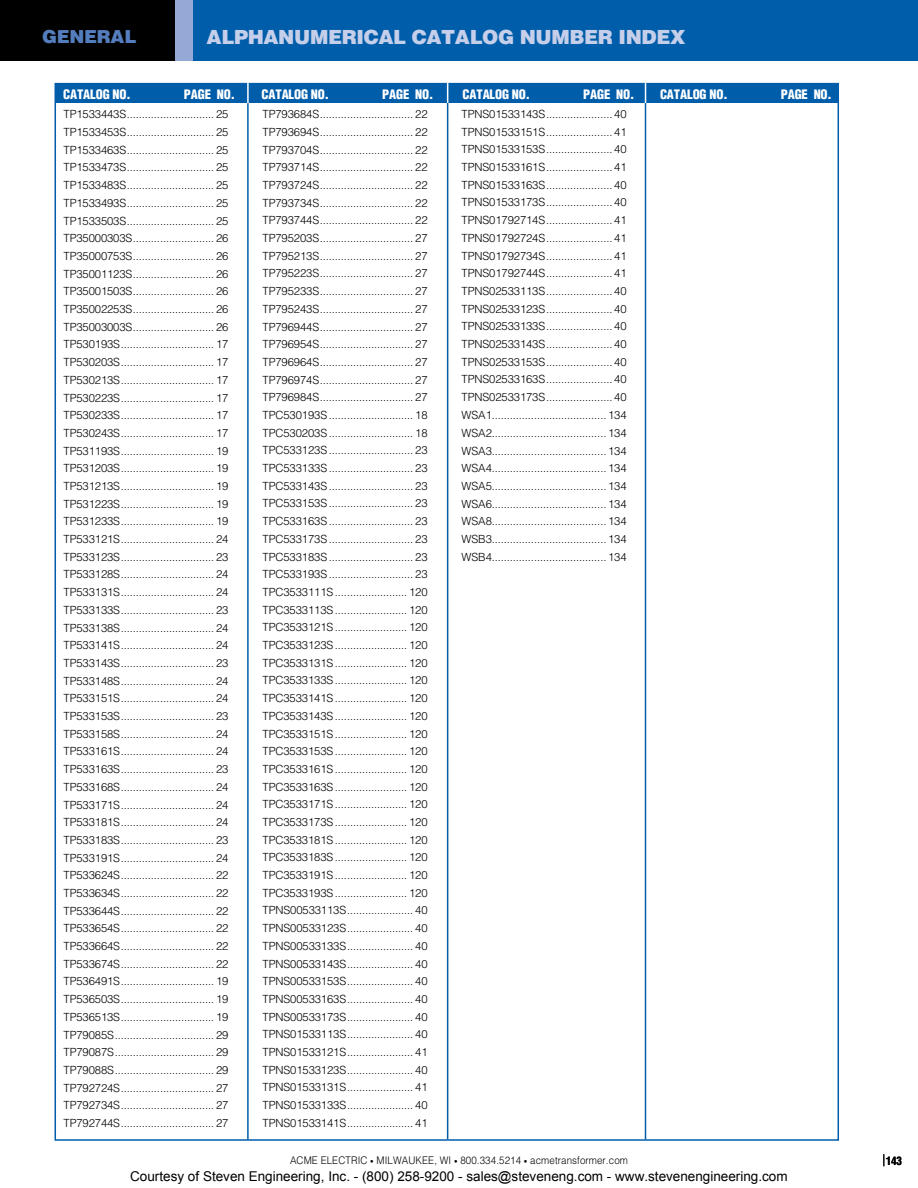
<style>
.page{position:relative;width:918px;height:1188px;background:#fff}
.page>*{position:absolute;margin:0;border:0;box-sizing:border-box;transform-origin:0 0}
.t1{font:900 19.5px "Helvetica";letter-spacing:-.02em;color:#c6cfe9}
.t2{font:900 18px "Helvetica";letter-spacing:-.015em;color:#547dbd}
.t3{font:13.5px "Arial";color:#000}
.t4{font:900 condensed 12.75px "Helvetica";letter-spacing:-.01em;color:#fff}
.t5{font:300 11.25px/17.7px "Helvetica";letter-spacing:-.01em;color:#000;text-align:justify}
.t6{font:700 condensed 11.25px "Helvetica";color:#000}
.t7{font:300 10.5px "Helvetica";letter-spacing:.01em;color:#000;scale:.93 1}
.s1{font-size:7.5px}
</style>
<div class="page">
<svg style="left:883px;top:1154px;width:1px;height:12px"></svg>
<div style="left:190px;top:0;width:728px;height:61px;background:#005daa"></div>
<div style="left:0;top:0;width:189px;height:61px;background:#000"></div>
<div style="left:176px;top:0;width:17px;height:61px;background:#95a9d6"></div>
<div style="left:55px;top:84px;width:783px;height:19px;background:#005daa"></div>
<hr style="left:447px;top:83px;width:1px;height:1056px;background:#005daa">
<svg style="left:447px;top:83px;width:1px;height:20px"></svg>
<hr style="left:247px;top:84px;width:2px;height:1056px;background:#005daa">
<hr style="left:247px;top:83px;width:2px;height:20px;background:#fff">
<hr style="left:645px;top:83px;width:1px;height:1056px;background:#005daa">
<svg style="left:645px;top:83px;width:1px;height:20px"></svg>
<h2 class="t2" style="left:42px;top:25px;width:96px">GENERAL</h2>
<h1 class="t1" style="left:207px;top:24px;width:403px">E ECTRICAL CONNECTION DIAGRAMS</h1>
<h1 class="t1" style="left:207px;top:24px;width:480px">ALPHANUMERICAL CATALOG NUMBER INDEX</h1>
<p class="t4" style="left:63px;top:86px;width:69px">CATALOG NO.</p>
<p class="t4" style="left:184px;top:86px;width:53px">PAGE NO.</p>
<p class="t4" style="left:262px;top:86px;width:69px">CATALOG NO.</p>
<p class="t4" style="left:382px;top:86px;width:53px">PAGE NO.</p>
<p class="t4" style="left:463px;top:86px;width:69px">CATALOG NO.</p>
<p class="t4" style="left:583px;top:86px;width:53px">PAGE NO.</p>
<p class="t4" style="left:660px;top:86px;width:69px">CATALOG NO.</p>
<p class="t4" style="left:781px;top:86px;width:53px">PAGE NO.</p>
<p class="t5" style="left:64px;top:105px;width:167px">TP1533443S............................. 25<br>TP1533453S............................. 25<br>TP1533463S............................. 25<br>TP1533473S............................. 25<br>TP1533483S............................. 25<br>TP1533493S............................. 25<br>TP1533503S............................. 25<br>TP35000303S........................... 26<br>TP35000753S........................... 26<br>TP35001123S........................... 26<br>TP35001503S........................... 26<br>TP35002253S........................... 26<br>TP35003003S........................... 26<br>TP530193S............................... 17<br>TP530203S............................... 17<br>TP530213S............................... 17<br>TP530223S............................... 17<br>TP530233S............................... 17<br>TP530243S............................... 17<br>TP531193S............................... 19<br>TP531203S............................... 19<br>TP531213S............................... 19<br>TP531223S............................... 19<br>TP531233S............................... 19<br>TP533121S............................... 24<br>TP533123S............................... 23<br>TP533128S............................... 24<br>TP533131S............................... 24<br>TP533133S............................... 23<br>TP533138S............................... 24<br>TP533141S............................... 24<br>TP533143S............................... 23<br>TP533148S............................... 24<br>TP533151S............................... 24<br>TP533153S............................... 23<br>TP533158S............................... 24<br>TP533161S............................... 24<br>TP533163S............................... 23<br>TP533168S............................... 24<br>TP533171S............................... 24<br>TP533181S............................... 24<br>TP533183S............................... 23<br>TP533191S............................... 24<br>TP533624S............................... 22<br>TP533634S............................... 22<br>TP533644S............................... 22<br>TP533654S............................... 22<br>TP533664S............................... 22<br>TP533674S............................... 22<br>TP536491S............................... 19<br>TP536503S............................... 19<br>TP536513S............................... 19<br>TP79085S................................. 29<br>TP79087S................................. 29<br>TP79088S................................. 29<br>TP792724S............................... 27<br>TP792734S............................... 27<br>TP792744S............................... 27</p>
<p class="t5" style="left:263px;top:105px;width:167px">TP793684S............................... 22<br>TP793694S............................... 22<br>TP793704S............................... 22<br>TP793714S............................... 22<br>TP793724S............................... 22<br>TP793734S............................... 22<br>TP793744S............................... 22<br>TP795203S............................... 27<br>TP795213S............................... 27<br>TP795223S............................... 27<br>TP795233S............................... 27<br>TP795243S............................... 27<br>TP796944S............................... 27<br>TP796954S............................... 27<br>TP796964S............................... 27<br>TP796974S............................... 27<br>TP796984S............................... 27<br>TPC530193S ............................ 18<br>TPC530203S ............................ 18<br>TPC533123S ............................ 23<br>TPC533133S ............................ 23<br>TPC533143S ............................ 23<br>TPC533153S ............................ 23<br>TPC533163S ............................ 23<br>TPC533173S ............................ 23<br>TPC533183S ............................ 23<br>TPC533193S ............................ 23<br>TPC3533111S........................ 120<br>TPC3533113S........................ 120<br>TPC3533121S........................ 120<br>TPC3533123S........................ 120<br>TPC3533131S........................ 120<br>TPC3533133S........................ 120<br>TPC3533141S........................ 120<br>TPC3533143S........................ 120<br>TPC3533151S........................ 120<br>TPC3533153S........................ 120<br>TPC3533161S........................ 120<br>TPC3533163S........................ 120<br>TPC3533171S........................ 120<br>TPC3533173S........................ 120<br>TPC3533181S........................ 120<br>TPC3533183S........................ 120<br>TPC3533191S........................ 120<br>TPC3533193S........................ 120<br>TPNS00533113S...................... 40<br>TPNS00533123S...................... 40<br>TPNS00533133S...................... 40<br>TPNS00533143S...................... 40<br>TPNS00533153S...................... 40<br>TPNS00533163S...................... 40<br>TPNS00533173S...................... 40<br>TPNS01533113S...................... 40<br>TPNS01533121S...................... 41<br>TPNS01533123S...................... 40<br>TPNS01533131S...................... 41<br>TPNS01533133S...................... 40<br>TPNS01533141S...................... 41</p>
<p class="t5" style="left:462px;top:105px;width:167px">TPNS01533143S...................... 40<br>TPNS01533151S...................... 41<br>TPNS01533153S...................... 40<br>TPNS01533161S...................... 41<br>TPNS01533163S...................... 40<br>TPNS01533173S...................... 40<br>TPNS01792714S...................... 41<br>TPNS01792724S...................... 41<br>TPNS01792734S...................... 41<br>TPNS01792744S...................... 41<br>TPNS02533113S...................... 40<br>TPNS02533123S...................... 40<br>TPNS02533133S...................... 40<br>TPNS02533143S...................... 40<br>TPNS02533153S...................... 40<br>TPNS02533163S...................... 40<br>TPNS02533173S...................... 40<br>WSA1...................................... 134<br>WSA2...................................... 134<br>WSA3...................................... 134<br>WSA4...................................... 134<br>WSA5...................................... 134<br>WSA6...................................... 134<br>WSA8...................................... 134<br>WSB3...................................... 134<br>WSB4...................................... 134</p>
<p class="t7" style="left:290px;top:1154px;width:365px">ACME ELECTRIC <span class="s1">•</span> MILWAUKEE, WI <span class="s1">•</span> 800.334.5214 <span class="s1">•</span> acmetransformer.com</p>
<p class="t6" style="left:886px;top:1154px;width:18px">143</p>
<p class="t3" style="left:130px;top:1167px;width:659px">Courtesy of Steven Engineering, Inc. - (800) 258-9200 - sales@steveneng.com - www.stevenengineering.com</p>
</div>
